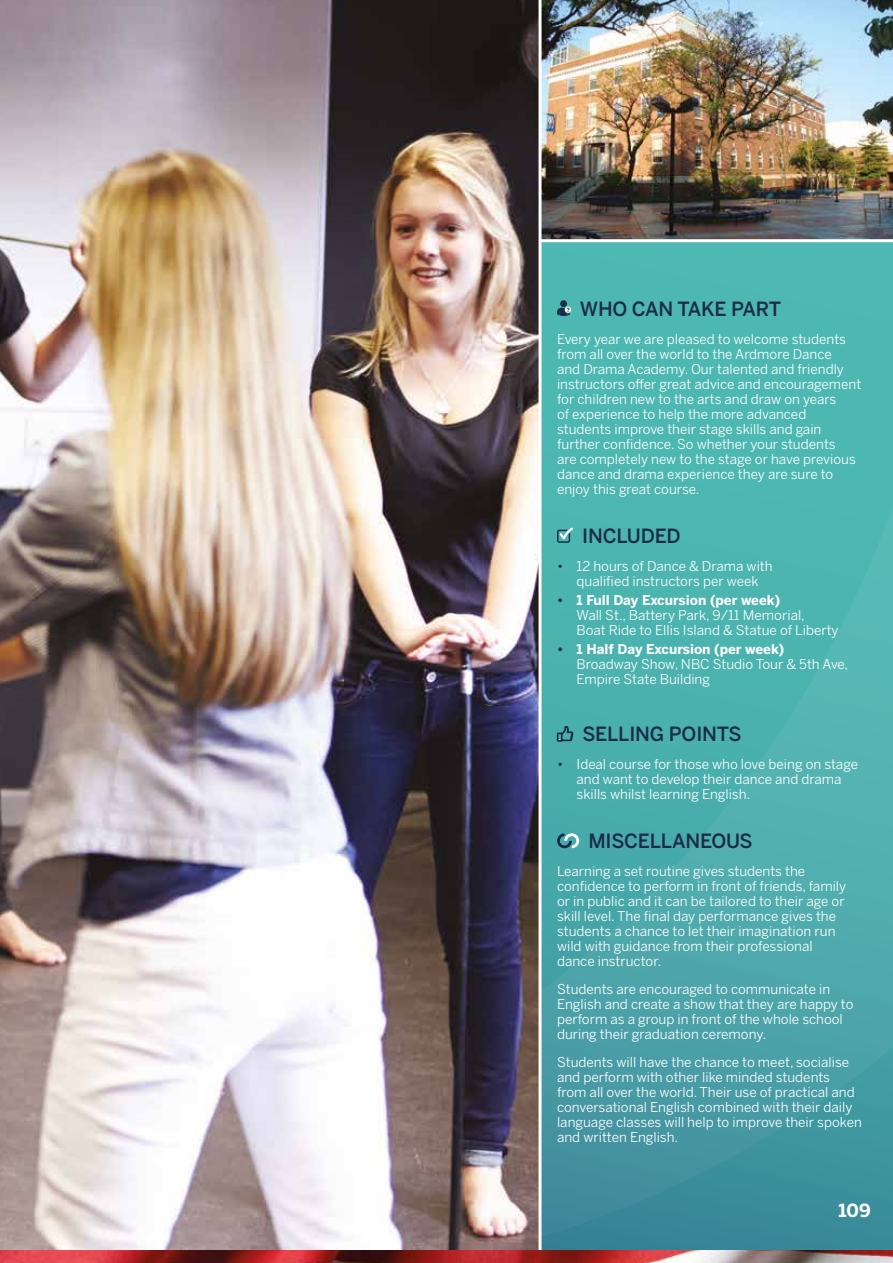
<style>
.page{position:relative;width:893px;height:1263px;background:#fff}
.page>*{position:absolute;margin:0;border:0;box-sizing:border-box;transform-origin:0 0}
.t1{font:500 19.5px "Benton Sans";letter-spacing:-.01em;color:#1c2c48}
.t2{font:700 18px "Benton Sans";color:#fff}
.t3{font:13.5px/15px "Benton Sans";color:#fff}
.s1{color:#1c2c48}
.s2{font-weight:700;color:#1c2c48}
.s3{font-weight:700}
</style>
<div class="page">
<img style="left:0;top:0;width:538px;height:1250px">
<svg style="left:542px;top:242px;width:351px;height:1008px;background:#4aabab"></svg>
<div style="left:560px;top:300px;width:7px;height:7px;background:#1c2c48;border-radius:50%"></div>
<svg style="left:557px;top:307px;width:15px;height:9px"></svg>
<svg style="left:557px;top:528px;width:16px;height:15px"></svg>
<svg style="left:557px;top:726px;width:16px;height:19px"></svg>
<svg style="left:557px;top:833px;width:22px;height:15px"></svg>
<img style="left:542px;top:0;width:351px;height:239px">
<svg style="left:538px;top:0;width:4px;height:1250px"></svg>
<img style="left:0;top:1250px;width:893px;height:13px">
<h1 class="t1" style="left:580px;top:297px;width:203px">WHO CAN TAKE PART</h1>
<p class="t3" style="left:557px;top:331px;width:306px">Every year we are pleased to welcome students from all over the world to the Ardmore Dance<br>and Drama Academy. Our talented and friendly instructors offer great advice and encouragement for children new to the arts and draw on years<br>of experience to help the more advanced students improve their stage skills and gain further confidence. So whether your students<br>are completely new to the stage or have previous dance and drama experience they are sure to enjoy this great course.</p>
<h1 class="t1" style="left:582px;top:524px;width:100px">INCLUDED</h1>
<p class="t3" style="left:557px;top:558px;width:217px;text-align:center"><span class="s1">•</span> 12 hours of Dance &amp; Drama with qualified instructors per week</p>
<p class="t3" style="left:577px;top:592px;width:264px;text-indent:-19px"><span class="s2">•</span> <span class="s3">1 Full Day Excursion (per week)<br></span>Wall St., Battery Park, 9/11 Memorial,<br>Boat Ride to Ellis Island &amp; Statue of Liberty</p>
<p class="t3" style="left:577px;top:641px;width:273px;text-indent:-19px"><span class="s2">•</span> <span class="s3">1 Half Day Excursion (per week)<br></span>Broadway Show, NBC Studio Tour &amp; 5th Ave,<br>Empire State Building</p>
<h1 class="t1" style="left:582px;top:723px;width:161px">SELLING POINTS</h1>
<p class="t3" style="left:577px;top:757px;width:283px;text-indent:-19px"><span class="s1">•</span> Ideal course for those who love being on stage and want to develop their dance and drama skills whilst learning English.</p>
<h1 class="t1" style="left:588px;top:829px;width:166px">MISCELLANEOUS</h1>
<p class="t3" style="left:557px;top:863px;width:291px">Learning a set routine gives students the confidence to perform in front of friends, family or in public and it can be tailored to their age or skill level. The final day performance gives the students a chance to let their imagination run wild with guidance from their professional dance instructor.</p>
<p class="t3" style="left:557px;top:981px;width:298px">Students are encouraged to communicate in English and create a show that they are happy to perform as a group in front of the whole school during their graduation ceremony.</p>
<p class="t3" style="left:557px;top:1054px;width:306px">Students will have the chance to meet, socialise and perform with other like minded students from all over the world. Their use of practical and conversational English combined with their daily language classes will help to improve their spoken and written English.</p>
<h2 class="t2" style="left:838px;top:1200px;width:34px">109</h2>
</div>
